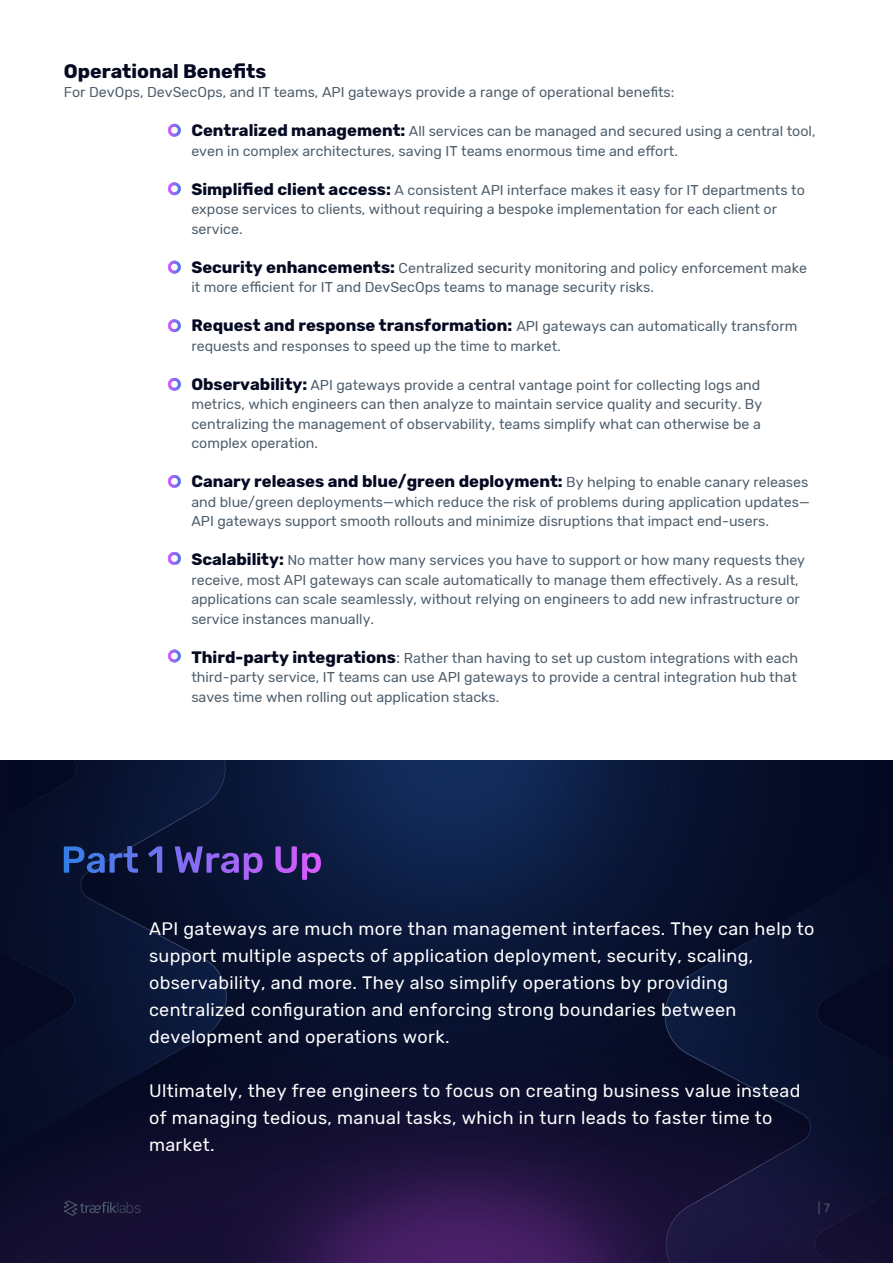
<style>
.page{position:relative;width:893px;height:1263px;background:#fff}
.page>*{position:absolute;margin:0;border:0;box-sizing:border-box;transform-origin:0 0}
.t1{font:700 19.5px "Rubik";color:#050a22}
.t2{font:18px/27px "Rubik";letter-spacing:.02em;color:#fff}
.t3{font:700 16.5px "Rubik";color:#050a22}
.t4{font:14.25px/19.5px "Rubik";color:#4e5e6c}
.t5{font:12px "Rubik";color:#4e5e6c}
.s1{font-weight:700;font-size:16.5px;color:#050a22}
.s2{font-weight:400;font-size:14.25px;color:#4e5e6c}
.s3{font-size:16.5px}
</style>
<div class="page">
<svg style="left:168px;top:124px;width:13px;height:13px"></svg>
<svg style="left:168px;top:182px;width:13px;height:13px"></svg>
<svg style="left:168px;top:261px;width:13px;height:12px"></svg>
<svg style="left:168px;top:319px;width:13px;height:13px"></svg>
<svg style="left:168px;top:378px;width:13px;height:13px"></svg>
<svg style="left:168px;top:475px;width:13px;height:13px"></svg>
<svg style="left:168px;top:552px;width:13px;height:13px"></svg>
<svg style="left:168px;top:650px;width:13px;height:12px"></svg>
<img style="left:0;top:760px;width:893px;height:503px">
<svg style="left:64px;top:846px;width:74px;height:27px;background:#233c7c"></svg>
<svg style="left:148px;top:846px;width:14px;height:27px"></svg>
<svg style="left:175px;top:846px;width:88px;height:34px;background:#393075"></svg>
<svg style="left:275px;top:846px;width:46px;height:34px;background:#533284"></svg>
<svg style="left:64px;top:1200px;width:76px;height:16px"></svg>
<h1 class="t1" style="left:64px;top:59px;width:204px">Operational Benefits</h1>
<p class="t4" style="left:64px;top:82px;width:612px">For DevOps, DevSecOps, and IT teams, API gateways provide a range of operational benefits:</p>
<p class="t4" style="left:191px;top:121px;width:626px"><span class="s1">Centralized management:</span> All services can be managed and secured using a central tool, even in complex architectures, saving IT teams enormous time and effort.</p>
<p class="t4" style="left:191px;top:180px;width:615px"><span class="s1">Simplified client access:</span> A consistent API interface makes it easy for IT departments to expose services to clients, without requiring a bespoke implementation for each client or service.</p>
<p class="t4" style="left:191px;top:258px;width:617px"><span class="s1">Security enhancements:</span> Centralized security monitoring and policy enforcement make it more efficient for IT and DevSecOps teams to manage security risks.</p>
<p class="t4" style="left:191px;top:316px;width:607px"><span class="s1">Request and response transformation:</span> API gateways can automatically transform requests and responses to speed up the time to market.</p>
<p class="t4" style="left:191px;top:375px;width:572px"><span class="s1">Observability:</span> API gateways provide a central vantage point for collecting logs and metrics, which engineers can then analyze to maintain service quality and security. By centralizing the management of observability, teams simplify what can otherwise be a complex operation.</p>
<p class="t3" style="left:191px;top:472px;width:618px">Canary releases and blue/green deployment: <span class="s2">By helping to enable canary releases</span></p>
<p class="t4" style="left:191px;top:492px;width:620px">and blue/green deployments—which reduce the risk of problems during application updates—<br>API gateways support smooth rollouts and minimize disruptions that impact end-users.</p>
<p class="t4" style="left:191px;top:550px;width:615px"><span class="s1">Scalability:</span> No matter how many services you have to support or how many requests they receive, most API gateways can scale automatically to manage them effectively. As a result, applications can scale seamlessly, without relying on engineers to add new infrastructure or service instances manually.</p>
<p class="t4" style="left:191px;top:648px;width:608px;text-align:justify"><span class="s1">Third-party integrations</span><span class="s3">:</span> Rather than having to set up custom integrations with each third-party service, IT teams can use API gateways to provide a central integration hub that saves time when rolling out application stacks.</p>
<p class="t2" style="left:149px;top:915px;width:667px">API gateways are much more than management interfaces. They can help to support multiple aspects of application deployment, security, scaling, observability, and more. They also simplify operations by providing centralized configuration and enforcing strong boundaries between development and operations work.</p>
<p class="t2" style="left:149px;top:1077px;width:653px">Ultimately, they free engineers to focus on creating business value instead of managing tedious, manual tasks, which in turn leads to faster time to market.</p>
<p class="t5" style="left:818px;top:1201px;width:13px">|7</p>
</div>
